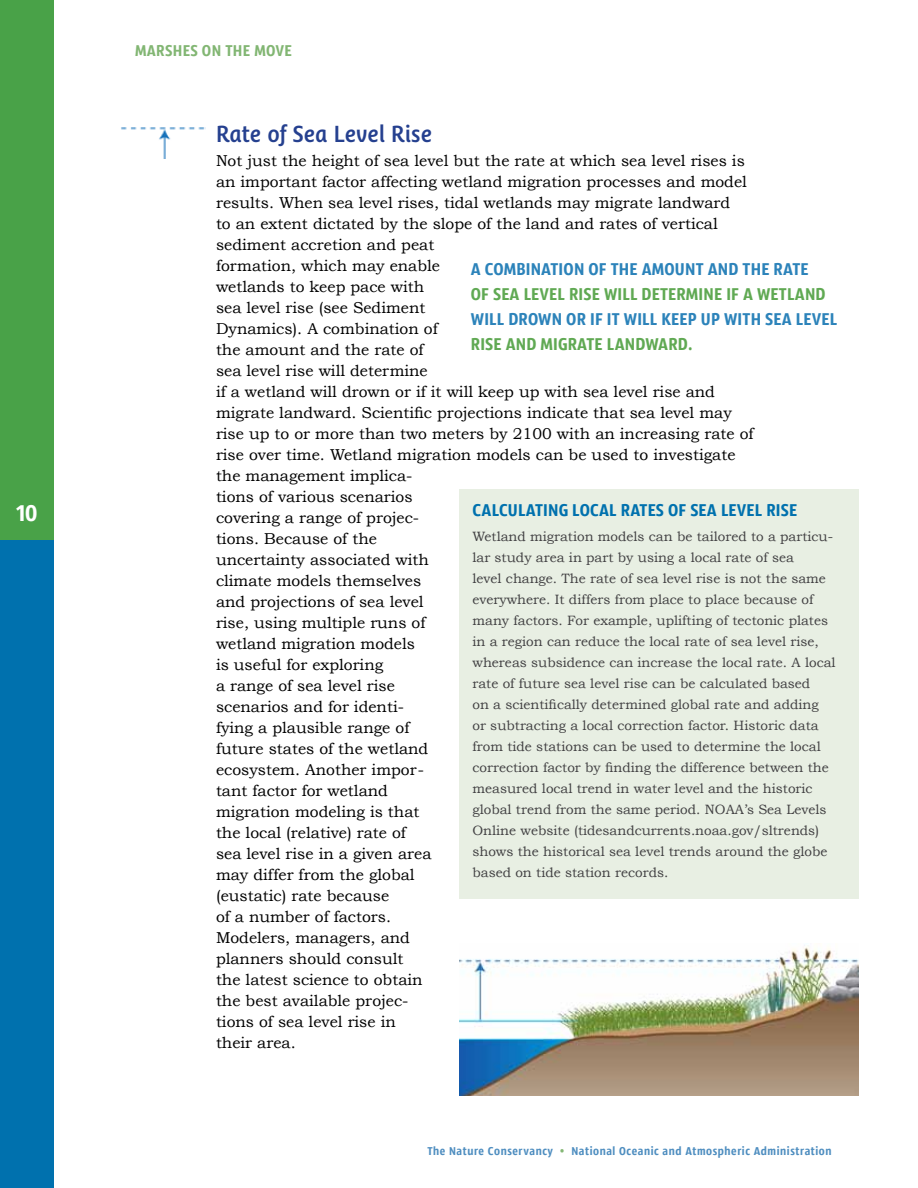
<style>
.page{position:relative;width:918px;height:1188px;background:#fff}
.page>*{position:absolute;margin:0;border:0;box-sizing:border-box;transform-origin:0 0}
.t1{font:24px "Sansus Webissimo";color:#fff}
.t2{font:600 22.5px "Ayita Pro";color:#25408f}
.t3{font:18px "Sansus Webissimo";letter-spacing:.01em;color:#2c83ba}
.t4{font:18px "Sansus Webissimo";letter-spacing:.01em;color:#60a953}
.t5{font:18px "Sansus Webissimo";letter-spacing:.01em;color:#0071ae}
.t6{font:16.5px "Sansus Webissimo";letter-spacing:.02em;color:#82b673}
.t7{font:15.75px/21px "Bookman Old Style";color:#000}
.t8{font:13.5px/21px "Bookman Old Style";color:#414042}
.t9{font:12px "Sansus Webissimo";letter-spacing:.05em;color:#4f8ec0}
.s1{color:#84b775}
</style>
<div class="page">
<div style="left:0;top:393px;width:54px;height:795px;background:#0071ae"></div>
<div style="left:0;top:0;width:54px;height:405px;background:#49a248"></div>
<div style="left:459px;top:489px;width:400px;height:410px;background:#e8efe3"></div>
<img style="left:121px;top:127px;width:84px;height:31px">
<div style="left:0;top:127px;width:54px;height:413px;background:#49a248"></div>
<img style="left:459px;top:945px;width:400px;height:150px">
<h1 class="t1" style="left:17px;top:498px;width:22px">10</h1>
<p class="t6" style="left:135px;top:40px;width:159px">MARSHES ON THE MOVE</p>
<h2 class="t2" style="left:216px;top:121px;width:217px">Rate of Sea Level Rise</h2>
<p class="t7" style="left:216px;top:150px;width:539px">Not just the height of sea level but the rate at which sea level rises is an important factor affecting wetland migration processes and model results. When sea level rises, tidal wetlands may migrate landward<br>to an extent dictated by the slope of the land and rates of vertical sediment accretion and peat<br>formation, which may enable<br>wetlands to keep pace with<br>sea level rise (see Sediment<br>Dynamics). A combination of<br>the amount and the rate of<br>sea level rise will determine<br>if a wetland will drown or if it will keep up with sea level rise and migrate landward. Scientific projections indicate that sea level may rise up to or more than two meters by 2100 with an increasing rate of rise over time. Wetland migration models can be used to investigate the management implica-<br>tions of various scenarios<br>covering a range of projec-<br>tions. Because of the<br>uncertainty associated with<br>climate models themselves<br>and projections of sea level<br>rise, using multiple runs of<br>wetland migration models<br>is useful for exploring<br>a range of sea level rise<br>scenarios and for identi-<br>fying a plausible range of<br>future states of the wetland<br>ecosystem. Another impor-<br>tant factor for wetland<br>migration modeling is that<br>the local (relative) rate of<br>sea level rise in a given area<br>may differ from the global<br>(eustatic) rate because<br>of a number of factors.<br>Modelers, managers, and<br>planners should consult<br>the latest science to obtain<br>the best available projec-<br>tions of sea level rise in<br>their area.</p>
<p class="t3" style="left:471px;top:257px;width:339px">A COMBINATION OF THE AMOUNT AND THE RATE</p>
<p class="t4" style="left:471px;top:283px;width:143px">OF SEA LEVEL RISE WILL</p>
<p class="t4" style="left:642px;top:283px;width:184px">DETERMI NE IF A WETLAND</p>
<p class="t3" style="left:471px;top:308px;width:10px">WILL</p>
<p class="t3" style="left:508px;top:308px;width:125px">DROWN OR IF IT WILL</p>
<p class="t3" style="left:661px;top:308px;width:174px">KEEP UP WITH SEA LEVEL</p>
<p class="t4" style="left:471px;top:333px;width:80px">RISE AND MIGRA</p>
<p class="t4" style="left:586px;top:333px;width:61px">TE LANDWARD</p>
<p class="t4" style="left:688px;top:333px;width:6px">.</p>
<p class="t5" style="left:472px;top:499px;width:20px">CALCULA</p>
<p class="t5" style="left:535px;top:499px;width:264px">TING LOCAL RATES OF SEA LEVEL RISE</p>
<p class="t8" style="left:472px;top:525px;width:365px">Wetland migration models can be tailored to a particu&shy;lar study area in part by using a local rate of sea<br>level change. The rate of sea level rise is not the same everywhere. It differs from place to place because of many factors. For example, uplifting of tectonic plates in a region can reduce the local rate of sea level rise, whereas subsidence can increase the local rate. A local rate of future sea level rise can be calculated based<br>on a scientifically determined global rate and adding or subtracting a local correction factor. Historic data from tide stations can be used to determine the local correction factor by finding the difference between the measured local trend in water level and the historic global trend from the same period. NOAA’s Sea Levels Online website (tidesandcurrents.noaa.gov/sltrends) shows the historical sea level trends around the globe based on tide station records.</p>
<p class="t9" style="left:427px;top:1144px;width:406px">THE NATURE CONSERVANCY <span class="s1">•</span> NATIONAL OCEANIC AND ATMOSPHERIC ADMINISTRATION</p>
</div>
